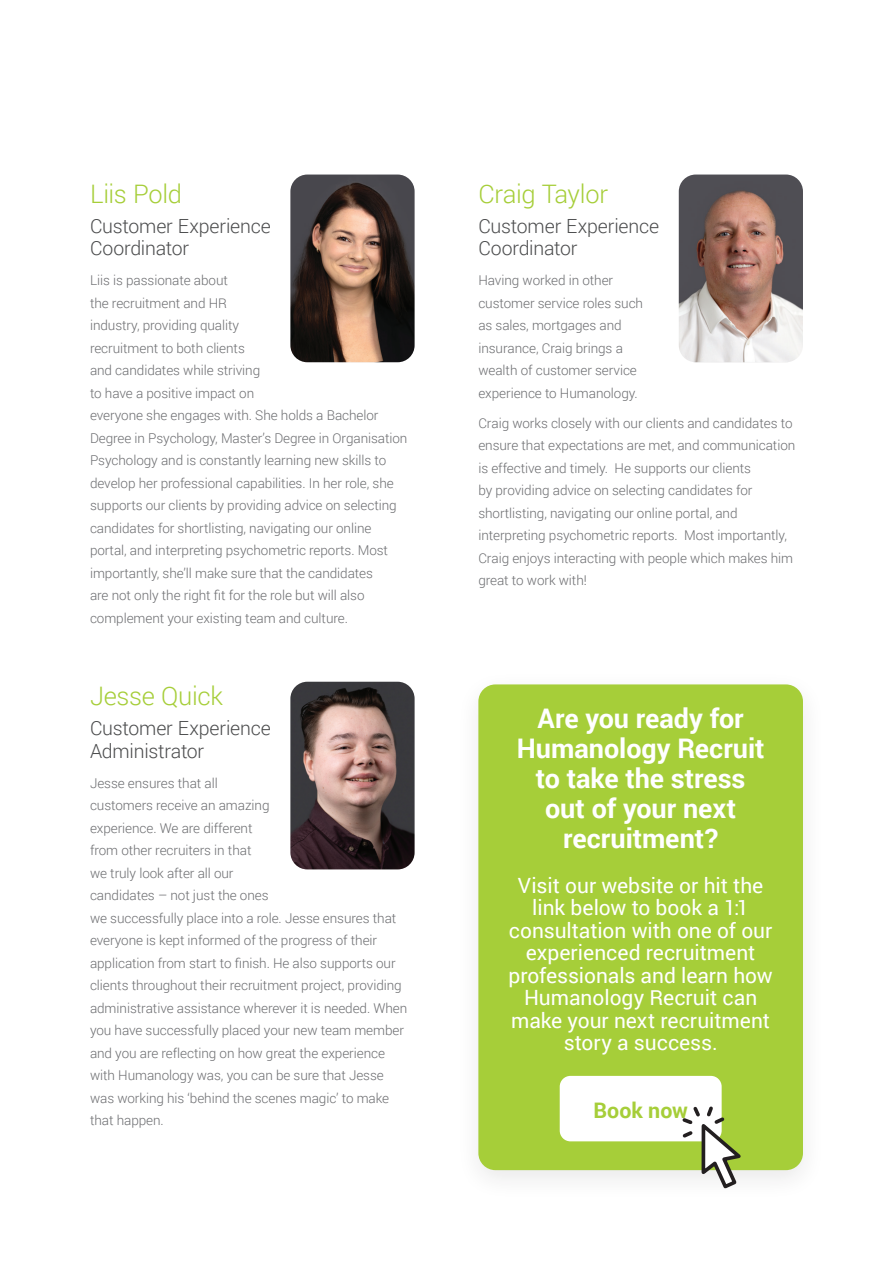
<style>
.page{position:relative;width:893px;height:1263px;background:#fff}
.page>*{position:absolute;margin:0;border:0;box-sizing:border-box;transform-origin:0 0}
.Oswald{font:700 27px/30px "Roboto";color:#fff;text-align:center}
.Headline_13_15_Left{font:300 25.5px "Roboto";letter-spacing:-.01em;color:#a6ce39}
.Headline_13_15_Left-2{font:700 21.45px "Roboto";color:#a6ce39}
.Oswald-2{font:21px/22.5px "Roboto";color:#fff;text-align:center}
.Headline_13_15_Left-3{font:300 19.5px/22.5px "Roboto";letter-spacing:-.01em;color:#4b4c4d}
.Copy_Text_09_14_Full{font:300 13.5px/22.5px "Roboto";letter-spacing:-.005em;color:#6c6d70}
</style>
<div class="page">
<div style="left:478px;top:684px;width:325px;height:486px;background:#a6ce39;border-radius:17px"></div>
<img style="left:290px;top:175px;width:125px;height:187px">
<img style="left:679px;top:175px;width:124px;height:187px">
<img style="left:290px;top:682px;width:125px;height:187px">
<div style="left:560px;top:1076px;width:162px;height:65px;background:#fff;border-radius:11px"></div>
<svg style="left:680px;top:1103px;width:64px;height:86px"></svg>
<p class="Headline_13_15_Left" style="left:90px;top:176px;width:94px">Liis Pold</p>
<p class="Headline_13_15_Left-3" style="left:90px;top:214px;width:182px">Customer Experience<br>Coordinator</p>
<p class="Copy_Text_09_14_Full" style="left:90px;top:269px;width:319px">Liis is passionate about<br>the recruitment and HR<br>industry, providing quality<br>recruitment to both clients<br>and candidates while striving<br>to have a positive impact on<br>everyone she engages with. She holds a Bachelor Degree in Psychology, Master’s Degree in Organisation Psychology and is constantly learning new skills to develop her professional capabilities. In her role, she supports our clients by providing advice on selecting candidates for shortlisting, navigating our online portal, and interpreting psychometric reports. Most importantly, she’ll make sure that the candidates<br>are not only the right fit for the role but will also complement your existing team and culture.</p>
<p class="Headline_13_15_Left" style="left:90px;top:678px;width:135px">Jesse Quick</p>
<p class="Headline_13_15_Left-3" style="left:90px;top:716px;width:182px">Customer Experience<br>Administrator</p>
<p class="Copy_Text_09_14_Full" style="left:90px;top:771px;width:319px">Jesse ensures that all<br>customers receive an amazing<br>experience. We are different<br>from other recruiters in that<br>we truly look after all our<br>candidates – not just the ones<br>we successfully place into a role. Jesse ensures that everyone is kept informed of the progress of their application from start to finish. He also supports our clients throughout their recruitment project, providing administrative assistance wherever it is needed. When you have successfully placed your new team member and you are reflecting on how great the experience with Humanology was, you can be sure that Jesse was working his ‘behind the scenes magic’ to make that happen.</p>
<p class="Headline_13_15_Left" style="left:478px;top:176px;width:131px">Craig Taylor</p>
<p class="Headline_13_15_Left-3" style="left:478px;top:214px;width:182px">Customer Experience<br>Coordinator</p>
<p class="Copy_Text_09_14_Full" style="left:478px;top:269px;width:166px">Having worked in other customer service roles such as sales, mortgages and insurance, Craig brings a wealth of customer service experience to Humanology.</p>
<p class="Copy_Text_09_14_Full" style="left:478px;top:411px;width:318px">Craig works closely with our clients and candidates to ensure that expectations are met, and communication is effective and timely. He supports our clients<br>by providing advice on selecting candidates for shortlisting, navigating our online portal, and interpreting psychometric reports. Most importantly, Craig enjoys interacting with people which makes him great to work with!</p>
<p class="Oswald" style="left:517px;top:702px;width:250px">Are you ready for<br>Humanology Recruit to take the stress out of your next recruitment?</p>
<p class="Oswald-2" style="left:509px;top:873px;width:266px">Visit our website or hit the link below to book a 1:1 consultation with one of our experienced recruitment professionals and learn how<br>Humanology Recruit can make your next recruitment story a success.</p>
<p class="Headline_13_15_Left-2" style="left:593px;top:1095px;width:96px">Book now</p>
</div>
